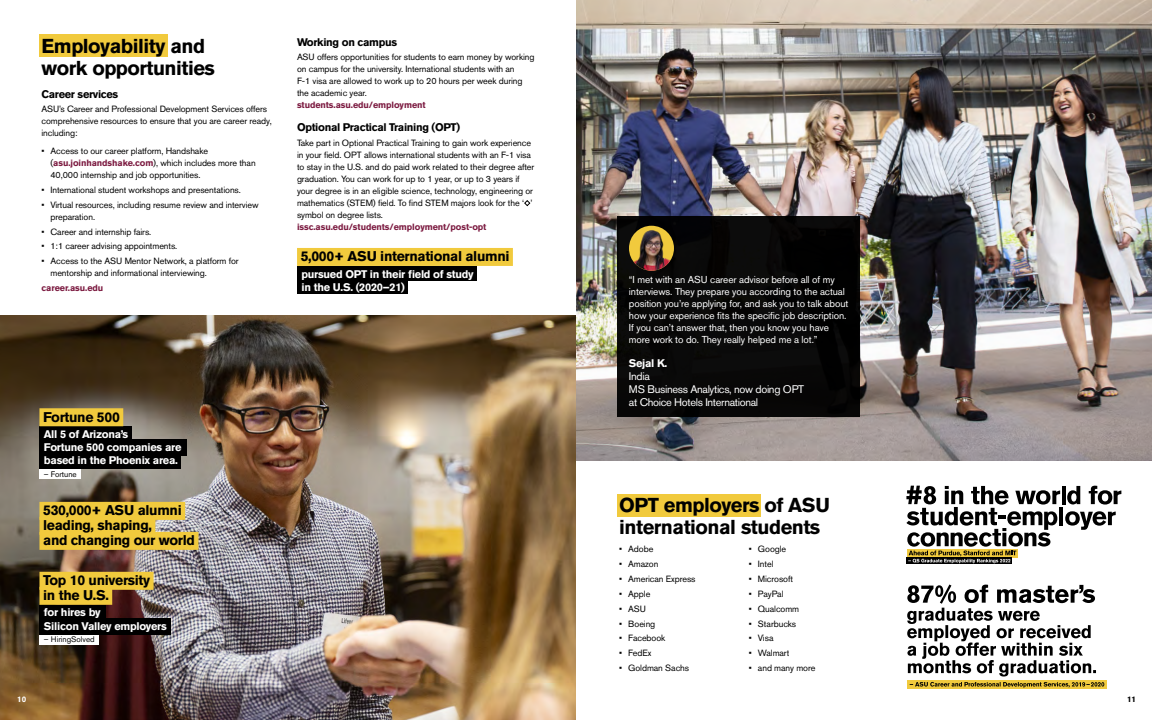
<style>
.page{position:relative;width:1152px;height:720px;background:#fff}
.page>*{position:absolute;margin:0;border:0;box-sizing:border-box;transform-origin:0 0}
.t1{font:700 20px/22px "Akzidenz Grotesk BQ";letter-spacing:-.025em;color:#000}
.Stat_style_4_-_auto{font:700 14px/15px "Akzidenz Grotesk BQ";letter-spacing:-.025em;color:#000}
.Support_style_4_-_bl{font:700 11px/13.2px "Akzidenz Grotesk BQ";letter-spacing:-.025em;color:#fff}
.N_Quote_details{font:11px/13px "Akzidenz Grotesk BQ";letter-spacing:-.03em;color:#fff}
.Heading{font:700 11px "Akzidenz Grotesk BQ";letter-spacing:-.03em;color:#000}
.N_Quote_name{font:700 11px "Akzidenz Grotesk BQ";letter-spacing:-.03em;color:#fff}
.N_Quote{font:10px/12px "Akzidenz Grotesk BQ";letter-spacing:-.01em;color:#fff}
.Body{font:9px/12px "Akzidenz Grotesk BQ";letter-spacing:-.01em;color:#000}
.Body-2{font:700 9px "Akzidenz Grotesk BQ";letter-spacing:-.01em;color:#7c1b41}
.Source_style_4_-_whi{font:8px "Akzidenz Grotesk BQ";color:#000}
.t2{font:700 8px "Akzidenz Grotesk BQ";color:#fff}
.t3{font:700 8px "Akzidenz Grotesk BQ";color:#000}
.s1{font-weight:700;color:#7c1b41}
</style>
<div class="page">
<img style="left:576px;top:0;width:576px;height:460px">
<img style="left:0;top:315px;width:576px;height:405px">
<div style="left:617px;top:495px;width:144px;height:22px;background:#f1ca3d"></div>
<div style="left:39px;top:34px;width:129px;height:23px;background:#f1ca3d"></div>
<svg style="left:524px;top:200px;width:7px;height:7px"></svg>
<div style="left:297px;top:266px;width:179px;height:15px;background:#000"></div>
<div style="left:297px;top:281px;width:111px;height:13px;background:#000"></div>
<div style="left:297px;top:248px;width:216px;height:18px;background:#f1ca3d"></div>
<div style="left:39px;top:634px;width:60px;height:11px;background:#fff"></div>
<div style="left:39px;top:605px;width:67px;height:16px;background:#000"></div>
<div style="left:39px;top:618px;width:132px;height:16px;background:#000"></div>
<div style="left:39px;top:572px;width:115px;height:18px;background:#f1ca3d"></div>
<div style="left:39px;top:587px;width:73px;height:18px;background:#f1ca3d"></div>
<div style="left:39px;top:468px;width:42px;height:11px;background:#fff"></div>
<div style="left:39px;top:426px;width:93px;height:14px;background:#000"></div>
<div style="left:39px;top:456px;width:142px;height:13px;background:#000"></div>
<div style="left:39px;top:440px;width:147px;height:16px;background:#000"></div>
<div style="left:39px;top:408px;width:84px;height:18px;background:#f1ca3d"></div>
<div style="left:39px;top:502px;width:146px;height:18px;background:#f1ca3d"></div>
<div style="left:39px;top:517px;width:116px;height:18px;background:#f1ca3d"></div>
<div style="left:39px;top:532px;width:159px;height:18px;background:#f1ca3d"></div>
<svg style="left:907px;top:680px;width:200px;height:9px"></svg>
<svg style="left:907px;top:585px;width:197px;height:103px"></svg>
<div style="left:618px;top:217px;width:242px;height:200px;background:#080807"></div>
<div style="left:629px;top:226px;width:45px;height:45px;background:#f1ca3d;border-radius:50%"></div>
<img style="left:629px;top:230px;width:45px;height:41px">
<div style="left:907px;top:558px;width:105px;height:6px;background:#000"></div>
<svg style="left:906px;top:486px;width:215px;height:77px"></svg>
<p class="t1" style="left:42px;top:35px;width:175px">Employability and work opportunities</p>
<p class="Heading" style="left:42px;top:88px;width:78px">Career services</p>
<p class="Body" style="left:42px;top:103px;width:232px">ASU’s Career and Professional Development Services offers comprehensive resources to ensure that you are career ready, including:</p>
<p class="Body" style="left:50px;top:145px;width:207px;text-indent:-9px">• Access to our career platform, Handshake (<span class="s1">asu.joinhandshake.com</span>), which includes more than<br>40,000 internship and job opportunities.</p>
<p class="Body" style="left:42px;top:184px;width:201px">• International student workshops and presentations.</p>
<p class="Body" style="left:50px;top:199px;width:210px;text-indent:-9px">• Virtual resources, including resume review and interview preparation.</p>
<p class="Body" style="left:42px;top:225px;width:111px">• Career and internship fairs.</p>
<p class="Body" style="left:42px;top:240px;width:137px">• 1:1 career advising appointments.</p>
<p class="Body" style="left:50px;top:255px;width:190px;text-indent:-9px">• Access to the ASU Mentor Network, a platform for mentorship and informational interviewing.</p>
<p class="Body-2" style="left:42px;top:283px;width:63px">career.asu.edu</p>
<p class="Heading" style="left:297px;top:36px;width:102px">Working on campus</p>
<p class="Body" style="left:297px;top:51px;width:239px">ASU offers opportunities for students to earn money by working on campus for the university. International students with an<br>F-1 visa are allowed to work up to 20 hours per week during the academic year.<br><span class="s1">students.asu.edu/employment</span></p>
<p class="Heading" style="left:297px;top:121px;width:165px">Optional Practical Training (OPT)</p>
<p class="Body" style="left:297px;top:136px;width:239px">Take part in Optional Practical Training to gain work experience in your field. OPT allows international students with an F-1 visa to stay in the U.S. and do paid work related to their degree after graduation. You can work for up to 1 year, or up to 3 years if your degree is in an eligible science, technology, engineering or mathematics (STEM) field. To find STEM majors look for the ‘ ’ symbol on degree lists. <span class="s1">issc.asu.edu/students/employment/post-opt</span></p>
<p class="Stat_style_4_-_auto" style="left:301px;top:249px;width:210px">5,000+ ASU international alumni</p>
<p class="Support_style_4_-_bl" style="left:302px;top:267px;width:174px">pursued OPT in their field of study in the U.S. (2020–21)</p>
<p class="Stat_style_4_-_auto" style="left:43px;top:409px;width:78px">Fortune 500</p>
<p class="Support_style_4_-_bl" style="left:44px;top:427px;width:139px">All 5 of Arizona’s<br>Fortune 500 companies are based in the Phoenix area.</p>
<p class="Source_style_4_-_whi" style="left:44px;top:469px;width:34px">– Fortune</p>
<p class="Stat_style_4_-_auto" style="left:43px;top:503px;width:153px">530,000+ ASU alumni leading, shaping,<br>and changing our world</p>
<p class="Stat_style_4_-_auto" style="left:43px;top:573px;width:108px">Top 10 university in the U.S.</p>
<p class="Support_style_4_-_bl" style="left:44px;top:606px;width:124px">for hires by<br>Silicon Valley employers</p>
<p class="Source_style_4_-_whi" style="left:44px;top:635px;width:52px">– HiringSolved</p>
<p class="N_Quote" style="left:629px;top:274px;width:221px">“I met with an ASU career advisor before all of my interviews. They prepare you according to the actual position you’re applying for, and ask you to talk about how your experience fits the specific job description.<br>If you can’t answer that, then you know you have more work to do. They really helped me a lot.”</p>
<p class="N_Quote_name" style="left:629px;top:356px;width:40px">Sejal K.</p>
<p class="N_Quote_details" style="left:629px;top:369px;width:177px">India<br>MS Business Analytics, now doing OPT at Choice Hotels International</p>
<p class="t1" style="left:619px;top:494px;width:212px">OPT employers of ASU international students</p>
<p class="Body" style="left:619px;top:543px;width:36px">• Adobe</p>
<p class="Body" style="left:619px;top:558px;width:41px">• Amazon</p>
<p class="Body" style="left:619px;top:573px;width:78px">• American Express</p>
<p class="Body" style="left:619px;top:588px;width:33px">• Apple</p>
<p class="Body" style="left:619px;top:602px;width:28px">• ASU</p>
<p class="Body" style="left:619px;top:617px;width:38px">• Boeing</p>
<p class="Body" style="left:619px;top:632px;width:48px">• Facebook</p>
<p class="Body" style="left:619px;top:647px;width:34px">• FedEx</p>
<p class="Body" style="left:619px;top:662px;width:71px">• Goldman Sachs</p>
<p class="Body" style="left:749px;top:543px;width:39px">• Google</p>
<p class="Body" style="left:749px;top:558px;width:26px">• Intel</p>
<p class="Body" style="left:749px;top:573px;width:46px">• Microsoft</p>
<p class="Body" style="left:749px;top:588px;width:36px">• PayPal</p>
<p class="Body" style="left:749px;top:602px;width:52px">• Qualcomm</p>
<p class="Body" style="left:749px;top:617px;width:49px">• Starbucks</p>
<p class="Body" style="left:749px;top:632px;width:26px">• Visa</p>
<p class="Body" style="left:749px;top:647px;width:42px">• Walmart</p>
<p class="Body" style="left:749px;top:662px;width:68px">• and many more</p>
<p class="t2" style="left:17px;top:695px;width:10px">10</p>
<p class="t3" style="left:1127px;top:695px;width:10px">11</p>
</div>
